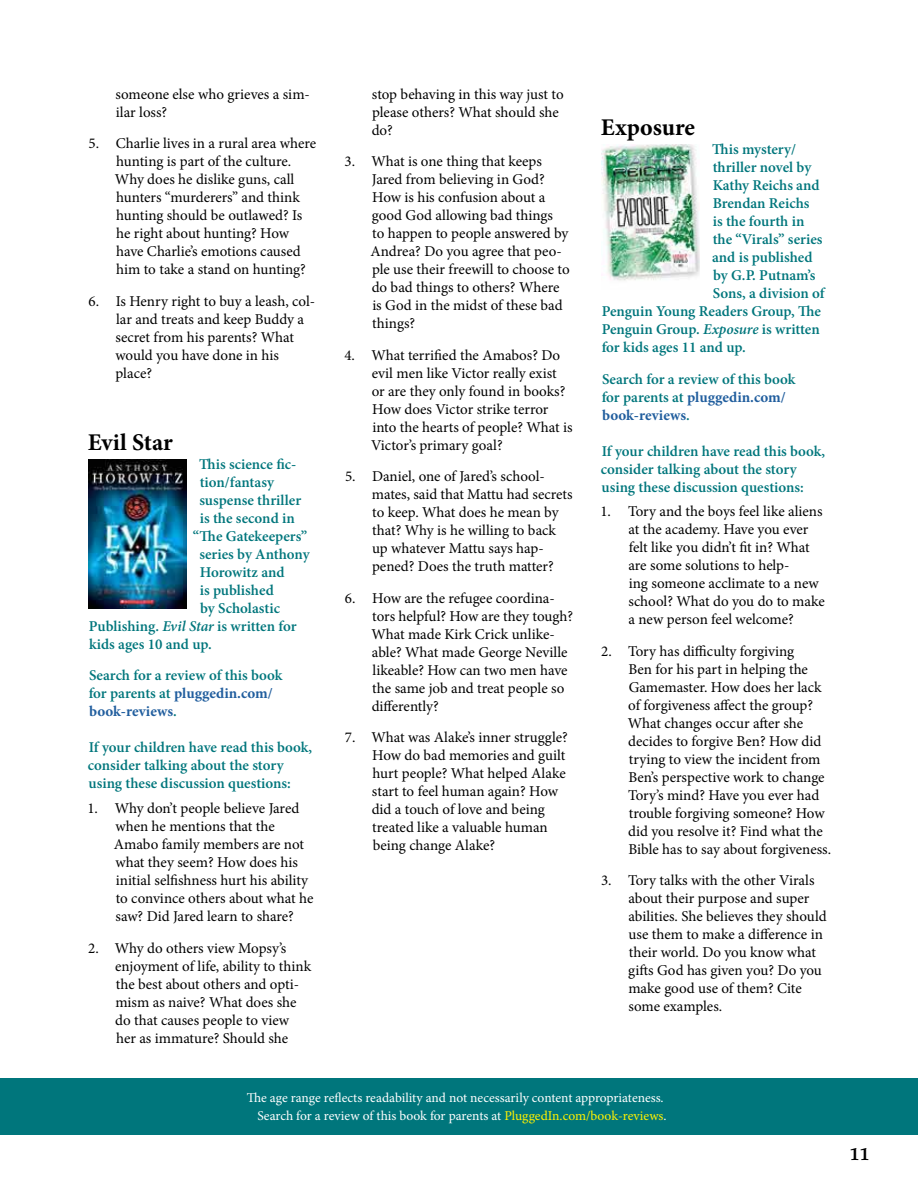
<style>
.page{position:relative;width:918px;height:1188px;background:#fff}
.page>*{position:absolute;margin:0;border:0;box-sizing:border-box;transform-origin:0 0}
.t1{font:700 24px "Minion Pro";color:#000}
.t2{font:700 20.25px "Atma Serif OT";color:#000}
.t3{font:15px/18px "Minion Pro";letter-spacing:-.005em;color:#000}
.t4{font:600 15px/18px "Minion Pro";color:#00767c}
.t5{font:13.5px/18.3px "Minion Pro";letter-spacing:-.005em;color:#fff;text-align:right}
.s1{font-style:italic}
.s2{font-weight:700;color:#215e9e}
.s3{color:#fff200}
</style>
<div class="page">
<div style="left:0;top:1078px;width:918px;height:56px;background:#00767c"></div>
<img style="left:89px;top:459px;width:97px;height:149px">
<img style="left:601px;top:145px;width:99px;height:136px">
<p class="t3" style="left:115px;top:85px;width:196px">someone else who grieves a sim&shy;ilar loss?</p>
<p class="t3" style="left:115px;top:134px;width:203px;text-indent:-26px">5. Charlie lives in a rural area where hunting is part of the culture.<br>Why does he dislike guns, call hunters “murderers” and think hunting should be outlawed? Is he right about hunting? How have Charlie’s emotions caused him to take a stand on hunting?</p>
<p class="t3" style="left:115px;top:292px;width:201px;text-indent:-27px">6. Is Henry right to buy a leash, col&shy;lar and treats and keep Buddy a secret from his parents? What would you have done in his place?</p>
<h1 class="t1" style="left:88px;top:425px;width:87px">Evil Star</h1>
<p class="t4" style="left:199px;top:455px;width:99px">This science fic-</p>
<p class="t4" style="left:200px;top:473px;width:76px">tion/fantasy</p>
<p class="t4" style="left:199px;top:491px;width:103px">suspense thriller</p>
<p class="t4" style="left:200px;top:509px;width:96px">is the second in</p>
<p class="t4" style="left:193px;top:527px;width:116px">“The Gatekeepers”</p>
<p class="t4" style="left:199px;top:545px;width:112px">series by Anthony</p>
<p class="t4" style="left:200px;top:563px;width:86px">Horowitz and</p>
<p class="t4" style="left:200px;top:581px;width:75px">is published</p>
<p class="t4" style="left:200px;top:599px;width:81px">by Scholastic</p>
<p class="t4" style="left:89px;top:617px;width:209px">Publishing. <span class="s1">Evil Star</span> is written for</p>
<p class="t4" style="left:89px;top:635px;width:124px">kids ages 10 and up.</p>
<p class="t4" style="left:89px;top:667px;width:195px">Search for a review of this book for parents at <span class="s2">pluggedin.com/ book-reviews</span>.</p>
<p class="t4" style="left:88px;top:739px;width:226px">If your children have read this book, consider talking about the story using these discussion questions:</p>
<p class="t3" style="left:114px;top:799px;width:201px;text-indent:-27px">1. Why don’t people believe Jared when he mentions that the<br>Amabo family members are not what they seem? How does his initial selfishness hurt his ability to convince others about what he saw? Did Jared learn to share?</p>
<p class="t3" style="left:115px;top:939px;width:198px;text-indent:-27px">2. Why do others view Mopsy’s enjoyment of life, ability to think the best about others and opti&shy;mism as naive? What does she do that causes people to view her as immature? Should she</p>
<p class="t3" style="left:372px;top:85px;width:193px">stop behaving in this way just to please others? What should she do?</p>
<p class="t3" style="left:370px;top:152px;width:201px;text-indent:-26px">3. What is one thing that keeps<br>Jared from believing in God?<br>How is his confusion about a good God allowing bad things<br>to happen to people answered by<br>Andrea? Do you agree that peo&shy;ple use their freewill to choose to do bad things to others? Where is God in the midst of these bad things?</p>
<p class="t3" style="left:371px;top:346px;width:203px;text-indent:-27px">4. What terrified the Amabos? Do evil men like Victor really exist or are they only found in books?<br>How does Victor strike terror into the hearts of people? What is<br>Victor’s primary goal?</p>
<p class="t3" style="left:372px;top:467px;width:202px;text-indent:-27px">5. Daniel, one of Jared’s school&shy;mates, said that Mattu had secrets to keep. What does he mean by that? Why is he willing to back up whatever Mattu says hap&shy;pened? Does the truth matter?</p>
<p class="t3" style="left:371px;top:589px;width:203px;text-indent:-26px">6. How are the refugee coordina&shy;tors helpful? How are they tough?<br>What made Kirk Crick unlike&shy;able? What made George Neville likeable? How can two men have the same job and treat people so differently?</p>
<p class="t3" style="left:372px;top:728px;width:198px;text-indent:-27px">7. What was Alake’s inner struggle?<br>How do bad memories and guilt hurt people? What helped Alake start to feel human again? How did a touch of love and being treated like a valuable human being change Alake?</p>
<h1 class="t1" style="left:601px;top:111px;width:96px">Exposure</h1>
<p class="t4" style="left:712px;top:140px;width:85px">This mystery/</p>
<p class="t4" style="left:713px;top:158px;width:100px">thriller novel by</p>
<p class="t4" style="left:713px;top:176px;width:108px">Kathy Reichs and</p>
<p class="t4" style="left:713px;top:194px;width:98px">Brendan Reichs</p>
<p class="t4" style="left:713px;top:212px;width:93px">is the fourth in</p>
<p class="t4" style="left:713px;top:230px;width:111px">the “Virals” series</p>
<p class="t4" style="left:712px;top:248px;width:102px">and is published</p>
<p class="t4" style="left:713px;top:266px;width:104px">by G.P. Putnam’s</p>
<p class="t4" style="left:713px;top:284px;width:113px">Sons, a division of</p>
<p class="t4" style="left:602px;top:302px;width:221px">Penguin Young Readers Group, The</p>
<p class="t4" style="left:602px;top:320px;width:220px">Penguin Group. <span class="s1">Exposure</span> is written</p>
<p class="t4" style="left:602px;top:338px;width:146px">for kids ages 11 and up.</p>
<p class="t4" style="left:602px;top:370px;width:195px">Search for a review of this book for parents at <span class="s2">pluggedin.com/ book-reviews</span>.</p>
<p class="t4" style="left:601px;top:442px;width:226px">If your children have read this book, consider talking about the story using these discussion questions:</p>
<p class="t3" style="left:628px;top:503px;width:198px;text-indent:-28px">1. Tory and the boys feel like aliens at the academy. Have you ever felt like you didn’t fit in? What are some solutions to help-<br>ing someone acclimate to a new school? What do you do to make a new person feel welcome?</p>
<p class="t3" style="left:628px;top:642px;width:203px;text-indent:-27px">2. Tory has difficulty forgiving<br>Ben for his part in helping the<br>Gamemaster. How does her lack of forgiveness affect the group?<br>What changes occur after she decides to forgive Ben? How did trying to view the incident from<br>Ben’s perspective work to change<br>Tory’s mind? Have you ever had trouble forgiving someone? How did you resolve it? Find what the<br>Bible has to say about forgiveness.</p>
<p class="t3" style="left:628px;top:872px;width:200px;text-indent:-27px">3. Tory talks with the other Virals about their purpose and super abilities. She believes they should use them to make a difference in their world. Do you know what gifts God has given you? Do you make good use of them? Cite some examples.</p>
<p class="t5" style="left:247px;top:1088px;width:420px">The age range reflects readability and not necessarily content appropriateness.<br>Search for a review of this book for parents at <span class="s3">PluggedIn.com/book-reviews</span>.</p>
<h2 class="t2" style="left:850px;top:1142px;width:22px">11</h2>
</div>
